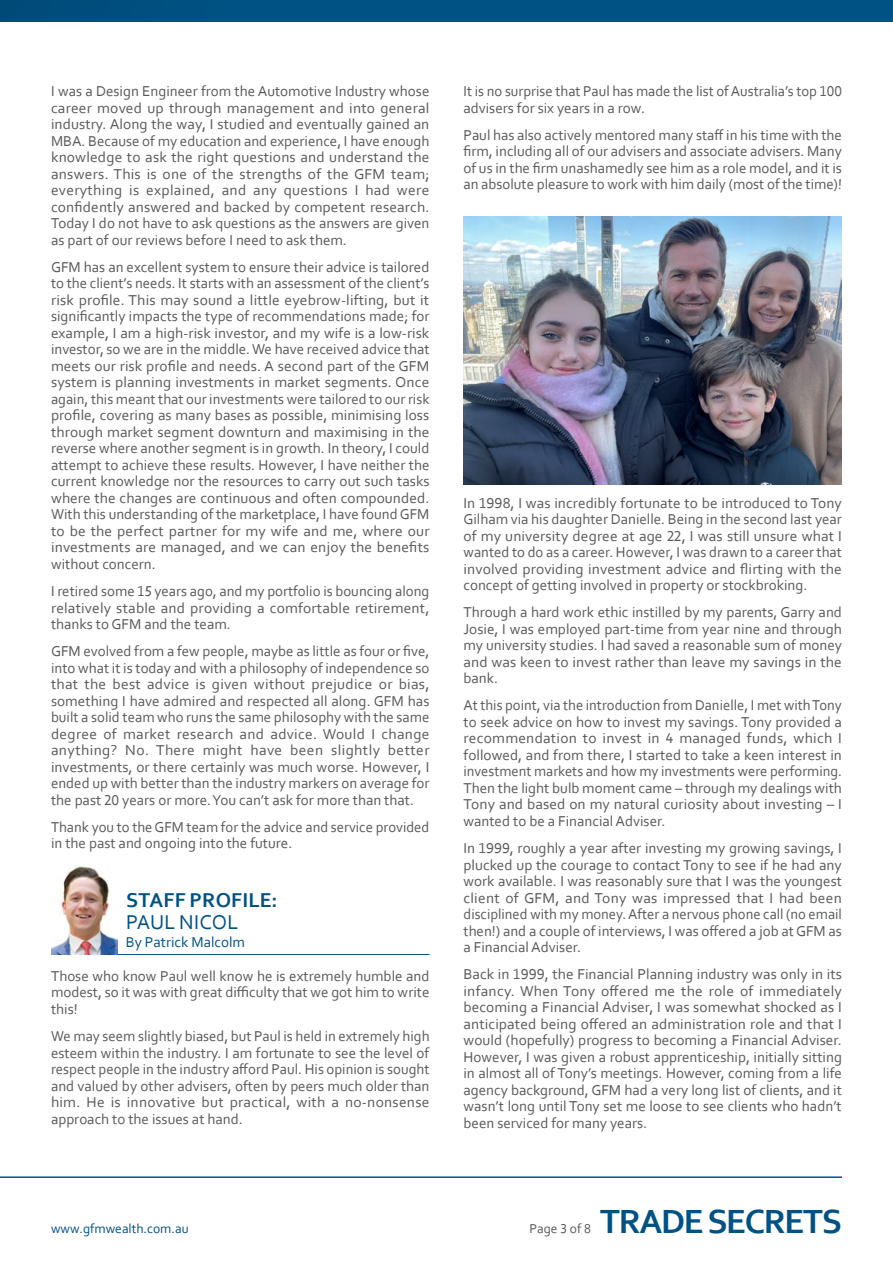
<style>
.page{position:relative;width:893px;height:1263px;background:#fff}
.page>*{position:absolute;margin:0;border:0;box-sizing:border-box;transform-origin:0 0}
.t1{font:700 35.1px "Corbel";letter-spacing:-.04em;color:#005284}
.t2{font:700 21px "Corbel GFM Custom";letter-spacing:.01em;color:#005284}
.t3{font:21px "Corbel GFM Custom";letter-spacing:.01em;color:#005284}
.t4{font:15px/16.5px "Corbel GFM Custom";color:#58595b;text-align:justify}
.t5{font:15px "Corbel GFM Custom";color:#005284}
.t6{font:13.5px "Corbel";color:#005284}
.t7{font:13.5px "Corbel";color:#58595b}
</style>
<div class="page">
<img style="left:463px;top:216px;width:379px;height:268px">
<div style="left:0;top:0;width:893px;height:21px;background:#005284"></div>
<hr style="left:0;top:1176px;width:842px;height:2px;background:#005284">
<hr style="left:51px;top:954px;width:378px;height:1px;background:#005284">
<img style="left:51px;top:866px;width:66px;height:88px">
<p class="t4" style="left:51px;top:83px;width:380px">I was a Design Engineer from the Automotive Industry whose career moved up through management and into general industry. Along the way, I studied and eventually gained an MBA. Because of my education and experience, I have enough knowledge to ask the right questions and understand the answers. This is one of the strengths of the GFM team; everything is explained, and any questions I had were confidently answered and backed by competent research.<br>Today I do not have to ask questions as the answers are given as part of our reviews before I need to ask them.</p>
<p class="t4" style="left:51px;top:258px;width:380px">GFM has an excellent system to ensure their advice is tailored to the client’s needs. It starts with an assessment of the client’s risk profile. This may sound a little eyebrow-lifting, but it significantly impacts the type of recommendations made; for example, I am a high-risk investor, and my wife is a low-risk investor, so we are in the middle. We have received advice that meets our risk profile and needs. A second part of the GFM system is planning investments in market segments. Once again, this meant that our investments were tailored to our risk profile, covering as many bases as possible, minimising loss through market segment downturn and maximising in the reverse where another segment is in growth. In theory, I could attempt to achieve these results. However, I have neither the current knowledge nor the resources to carry out such tasks where the changes are continuous and often compounded.<br>With this understanding of the marketplace, I have found GFM to be the perfect partner for my wife and me, where our investments are managed, and we can enjoy the benefits without concern.</p>
<p class="t4" style="left:51px;top:582px;width:380px">I retired some 15 years ago, and my portfolio is bouncing along relatively stable and providing a comfortable retirement, thanks to GFM and the team.</p>
<p class="t4" style="left:51px;top:642px;width:380px">GFM evolved from a few people, maybe as little as four or five, into what it is today and with a philosophy of independence so that the best advice is given without prejudice or bias, something I have admired and respected all along. GFM has built a solid team who runs the same philosophy with the same degree of market research and advice. Would I change anything? No. There might have been slightly better investments, or there certainly was much worse. However, I ended up with better than the industry markers on average for the past 20 years or more. You can’t ask for more than that.</p>
<p class="t4" style="left:51px;top:818px;width:380px">Thank you to the GFM team for the advice and service provided in the past and ongoing into the future.</p>
<h2 class="t2" style="left:126px;top:887px;width:153px">STAFF PROFILE:</h2>
<h2 class="t3" style="left:126px;top:909px;width:114px">PAUL NICOL</h2>
<p class="t5" style="left:126px;top:933px;width:121px">By Patrick Malcolm</p>
<p class="t4" style="left:51px;top:967px;width:380px">Those who know Paul well know he is extremely humble and modest, so it was with great difficulty that we got him to write this!</p>
<p class="t4" style="left:51px;top:1027px;width:380px">We may seem slightly biased, but Paul is held in extremely high esteem within the industry. I am fortunate to see the level of respect people in the industry afford Paul. His opinion is sought and valued by other advisers, often by peers much older than him. He is innovative but practical, with a no-nonsense approach to the issues at hand.</p>
<p class="t4" style="left:463px;top:83px;width:380px">It is no surprise that Paul has made the list of Australia’s top 100 advisers for six years in a row.</p>
<p class="t4" style="left:463px;top:126px;width:380px">Paul has also actively mentored many staff in his time with the firm, including all of our advisers and associate advisers. Many of us in the firm unashamedly see him as a role model, and it is an absolute pleasure to work with him daily (most of the time)!</p>
<p class="t4" style="left:463px;top:494px;width:380px">In 1998, I was incredibly fortunate to be introduced to Tony Gilham via his daughter Danielle. Being in the second last year of my university degree at age 22, I was still unsure what I wanted to do as a career. However, I was drawn to a career that involved providing investment advice and flirting with the concept of getting involved in property or stockbroking.</p>
<p class="t4" style="left:463px;top:604px;width:380px">Through a hard work ethic instilled by my parents, Garry and Josie, I was employed part-time from year nine and through my university studies. I had saved a reasonable sum of money and was keen to invest rather than leave my savings in the bank.</p>
<p class="t4" style="left:463px;top:697px;width:380px">At this point, via the introduction from Danielle, I met with Tony to seek advice on how to invest my savings. Tony provided a recommendation to invest in 4 managed funds, which I followed, and from there, I started to take a keen interest in investment markets and how my investments were performing.<br>Then the light bulb moment came – through my dealings with Tony and based on my natural curiosity about investing – I wanted to be a Financial Adviser.</p>
<p class="t4" style="left:463px;top:839px;width:380px">In 1999, roughly a year after investing my growing savings, I plucked up the courage to contact Tony to see if he had any work available. I was reasonably sure that I was the youngest client of GFM, and Tony was impressed that I had been disciplined with my money. After a nervous phone call (no email then!) and a couple of interviews, I was offered a job at GFM as a Financial Adviser.</p>
<p class="t4" style="left:463px;top:966px;width:380px">Back in 1999, the Financial Planning industry was only in its infancy. When Tony offered me the role of immediately becoming a Financial Adviser, I was somewhat shocked as I anticipated being offered an administration role and that I would (hopefully) progress to becoming a Financial Adviser.<br>However, I was given a robust apprenticeship, initially sitting in almost all of Tony’s meetings. However, coming from a life agency background, GFM had a very long list of clients, and it wasn’t long until Tony set me loose to see clients who hadn’t been serviced for many years.</p>
<p class="t6" style="left:51px;top:1220px;width:139px">www.gfmwealth.com.au</p>
<p class="t7" style="left:529px;top:1220px;width:63px">Page 3 of 8</p>
<h1 class="t1" style="left:600px;top:1200px;width:243px">TRADE SECRETS</h1>
</div>
